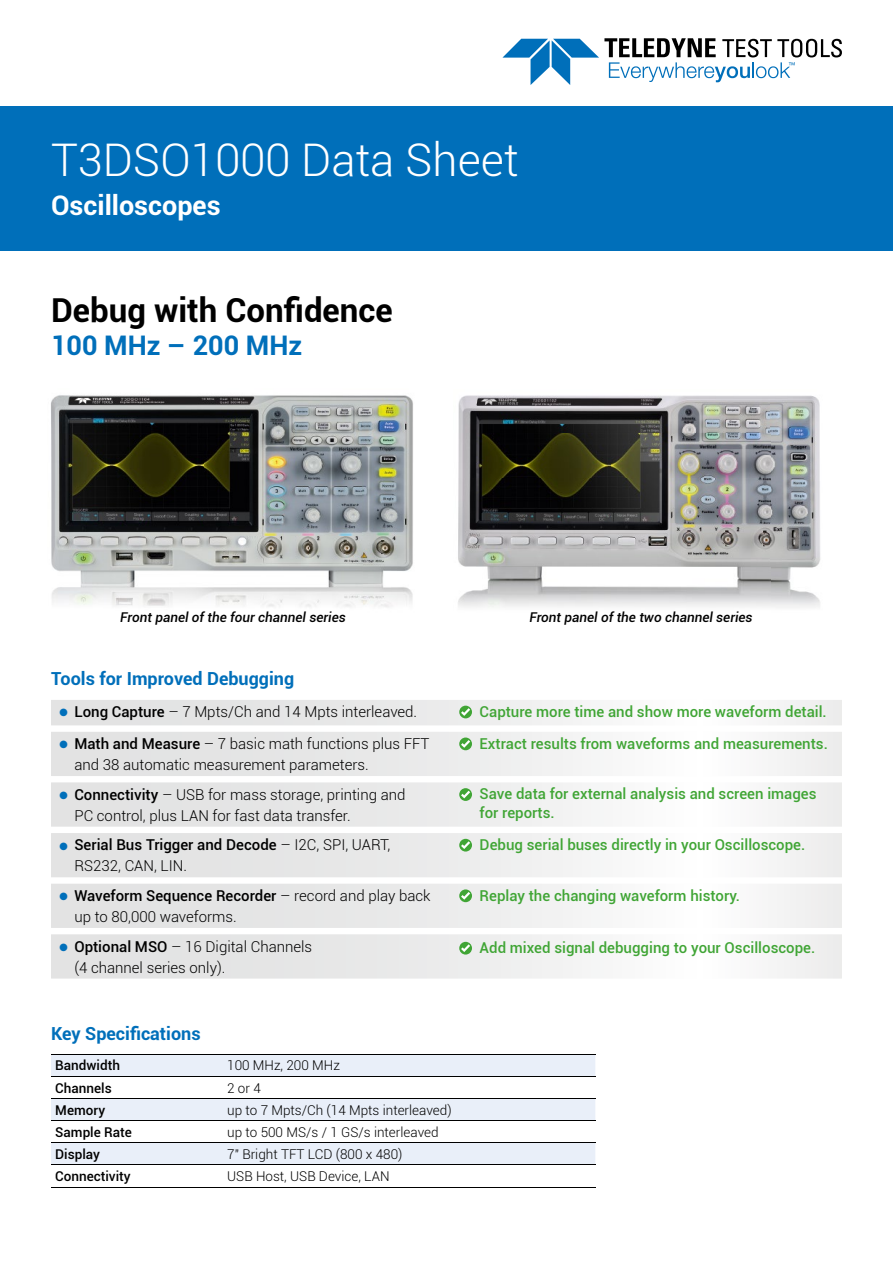
<style>
.page{position:relative;width:893px;height:1263px;background:#fff}
.page>*{position:absolute;margin:0;border:0;box-sizing:border-box;transform-origin:0 0}
.t1{font:300 45px "Roboto";color:#fff}
.t2{font:700 33px "Roboto";color:#000}
.t3{font:700 27px "Roboto";color:#fff}
.t4{font:700 27px "Roboto";color:#006fba}
.t5{font:700 18px "Roboto";color:#006fba}
.t6{font:300 15px/21px "Roboto";color:#000}
.t7{font:500 15px/18.8px "Roboto";color:#40a535}
.t8{font:300 13.5px "Roboto";color:#000}
.t9{font:italic 500 13.5px "Roboto";color:#000}
.t10{font:500 13.5px "Roboto";color:#000}
.s1{color:#006fba}
.s2{font-weight:500}
</style>
<div class="page">
<svg style="left:502px;top:38px;width:340px;height:47px"></svg>
<div style="left:0;top:106px;width:893px;height:145px;background:#006fba"></div>
<img style="left:458px;top:395px;width:363px;height:213px">
<img style="left:51px;top:395px;width:362px;height:212px">
<svg style="left:51px;top:700px;width:791px;height:278px"></svg>
<svg style="left:459px;top:706px;width:13px;height:12px"></svg>
<svg style="left:461px;top:708px;width:9px;height:8px"></svg>
<svg style="left:459px;top:737px;width:13px;height:13px"></svg>
<svg style="left:461px;top:740px;width:9px;height:8px"></svg>
<svg style="left:459px;top:788px;width:13px;height:13px"></svg>
<svg style="left:461px;top:791px;width:9px;height:7px"></svg>
<svg style="left:459px;top:839px;width:13px;height:12px"></svg>
<svg style="left:461px;top:841px;width:9px;height:8px"></svg>
<svg style="left:459px;top:889px;width:13px;height:13px"></svg>
<svg style="left:461px;top:892px;width:9px;height:8px"></svg>
<svg style="left:459px;top:942px;width:13px;height:12px"></svg>
<svg style="left:461px;top:944px;width:9px;height:8px"></svg>
<div style="left:51px;top:1055px;width:544px;height:21px;background:#e9eff9"></div>
<svg style="left:51px;top:1099px;width:544px;height:66px;fill:#e9eff9"></svg>
<hr style="left:51px;top:1076px;width:172px;height:1px;background:#000">
<hr style="left:223px;top:1076px;width:372px;height:1px;background:#000">
<hr style="left:51px;top:1098px;width:172px;height:1px;background:#000">
<hr style="left:223px;top:1098px;width:372px;height:1px;background:#000">
<hr style="left:51px;top:1120px;width:172px;height:1px;background:#000">
<hr style="left:223px;top:1120px;width:372px;height:1px;background:#000">
<hr style="left:51px;top:1143px;width:172px;height:1px;background:#000">
<hr style="left:223px;top:1143px;width:372px;height:1px;background:#000">
<hr style="left:51px;top:1165px;width:172px;height:1px;background:#000">
<hr style="left:223px;top:1165px;width:372px;height:1px;background:#000">
<hr style="left:51px;top:1054px;width:172px;height:1px;background:#000">
<hr style="left:223px;top:1054px;width:372px;height:1px;background:#000">
<hr style="left:51px;top:1187px;width:172px;height:1px;background:#000">
<hr style="left:223px;top:1187px;width:372px;height:1px;background:#000">
<h1 class="t1" style="left:51px;top:129px;width:469px">T3DSO1000 Data Sheet</h1>
<h3 class="t3" style="left:51px;top:186px;width:171px">Oscilloscopes</h3>
<h2 class="t2" style="left:51px;top:287px;width:343px">Debug with Confidence</h2>
<h3 class="t4" style="left:51px;top:326px;width:253px">100 MHz – 200 MHz</h3>
<p class="t9" style="left:120px;top:608px;width:227px">Front panel of the four channel series</p>
<p class="t9" style="left:529px;top:608px;width:225px">Front panel of the two channel series</p>
<p class="t5" style="left:51px;top:666px;width:245px">Tools for Improved Debugging</p>
<p class="t6" style="left:60px;top:701px;width:359px"><span class="s1">●</span> <span class="s2">Long Capture</span> – 7 Mpts/Ch and 14 Mpts interleaved.</p>
<p class="t7" style="left:480px;top:702px;width:349px">Capture more time and show more waveform detail.</p>
<p class="t6" style="left:74px;top:733px;width:356px;text-indent:-15px"><span class="s1">●</span> <span class="s2">Math and Measure</span> – 7 basic math functions plus FFT and 38 automatic measurement parameters.</p>
<p class="t7" style="left:480px;top:733px;width:350px">Extract results from waveforms and measurements.</p>
<p class="t6" style="left:74px;top:783px;width:333px;text-indent:-15px"><span class="s1">●</span> <span class="s2">Connectivity</span> – USB for mass storage, printing and<br>PC control, plus LAN for fast data transfer.</p>
<p class="t7" style="left:480px;top:784px;width:338px">Save data for external analysis and screen images for reports.</p>
<p class="t6" style="left:74px;top:834px;width:318px;text-indent:-15px"><span class="s1">●</span> <span class="s2">Serial Bus Trigger and Decode</span> – I2C, SPI, UART,<br>RS232, CAN, LIN.</p>
<p class="t7" style="left:480px;top:835px;width:327px">Debug serial buses directly in your Oscilloscope.</p>
<p class="t6" style="left:74px;top:884px;width:358px;text-indent:-15px"><span class="s1">●</span> <span class="s2">Waveform Sequence Recorder</span> – record and play back up to 80,000 waveforms.</p>
<p class="t7" style="left:480px;top:885px;width:262px">Replay the changing waveform history.</p>
<p class="t6" style="left:74px;top:935px;width:239px;text-indent:-15px"><span class="s1">●</span> <span class="s2">Optional MSO</span> – 16 Digital Channels (4 channel series only).</p>
<p class="t7" style="left:480px;top:938px;width:337px">Add mixed signal debugging to your Oscilloscope.</p>
<p class="t5" style="left:51px;top:1020px;width:151px">Key Specifications</p>
<p class="t10" style="left:55px;top:1056px;width:66px">Bandwidth</p>
<p class="t8" style="left:227px;top:1056px;width:114px">100 MHz, 200 MHz</p>
<p class="t10" style="left:55px;top:1078px;width:58px">Channels</p>
<p class="t8" style="left:227px;top:1078px;width:35px">2 or 4</p>
<p class="t10" style="left:55px;top:1100px;width:51px">Memory</p>
<p class="t8" style="left:227px;top:1100px;width:226px">up to 7 Mpts/Ch (14 Mpts interleaved)</p>
<p class="t10" style="left:55px;top:1122px;width:78px">Sample Rate</p>
<p class="t8" style="left:227px;top:1123px;width:213px">up to 500 MS/s / 1 GS/s interleaved</p>
<p class="t10" style="left:55px;top:1145px;width:46px">Display</p>
<p class="t8" style="left:227px;top:1145px;width:177px">7" Bright TFT LCD (800 x 480)</p>
<p class="t10" style="left:55px;top:1167px;width:77px">Connectivity</p>
<p class="t8" style="left:227px;top:1167px;width:164px">USB Host, USB Device, LAN</p>
</div>
